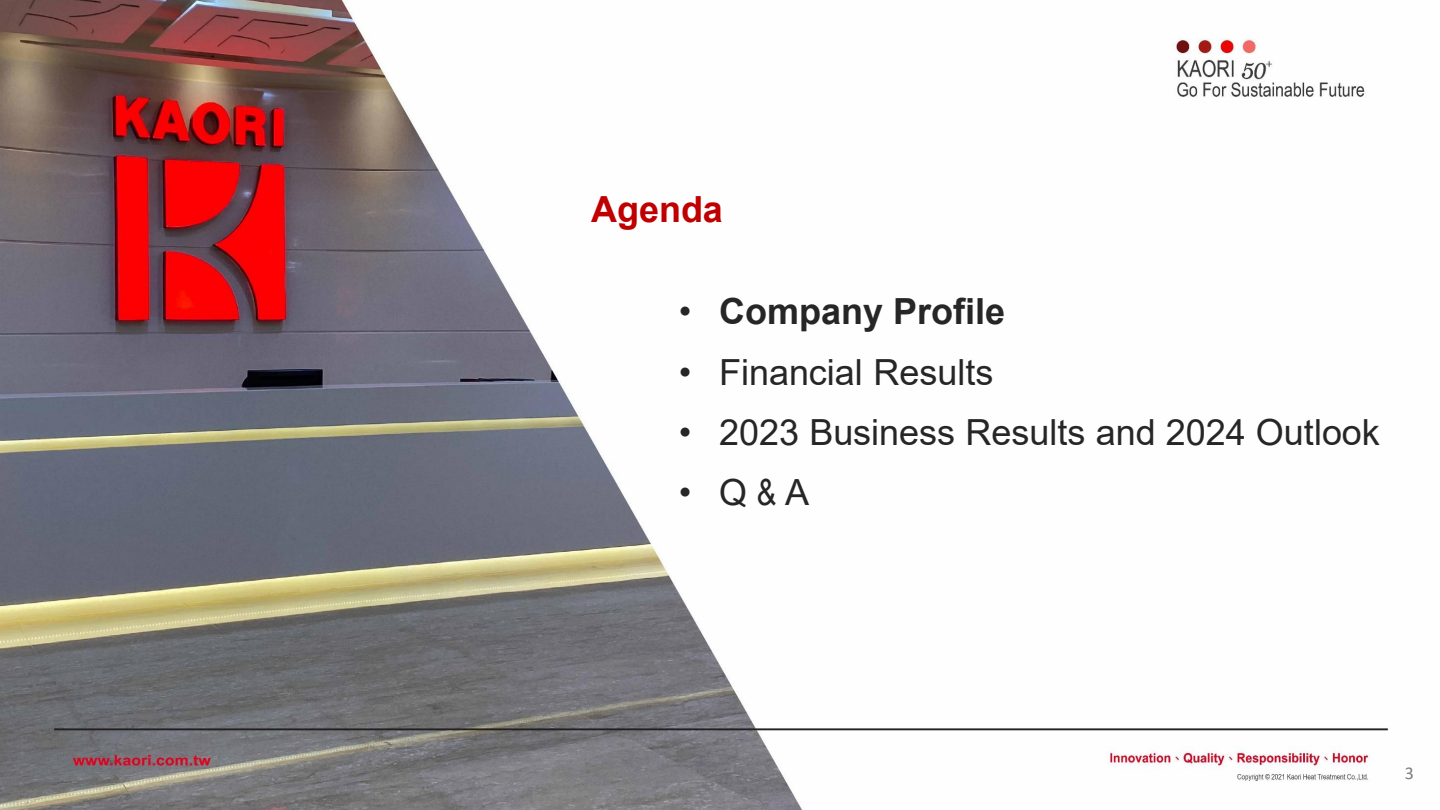
<style>
.page{position:relative;width:1440px;height:810px;background:#fff}
.page>*{position:absolute;margin:0;border:0;box-sizing:border-box;transform-origin:0 0}
.t1{font:36px "Arial";color:#262626}
.t2{font:700 36px "Arial";color:#262626}
.t3{font:700 36px "Arial";color:#c00000}
.t4{font:18px "Calibri";color:#7f7f7f}
.s1{font-weight:400}
.s2{font-family:"Arial Narrow"}
</style>
<div class="page">
<img style="left:0;top:0;width:1388px;height:810px">
<p class="t3" style="left:591px;top:184px;width:133px">Agenda</p>
<p class="t2" style="left:679px;top:286px;width:328px"><span class="s1">•</span> Company Profile</p>
<p class="t1" style="left:679px;top:347px;width:316px">• Financial Results</p>
<p class="t1" style="left:679px;top:408px;width:703px">• 2023 Business Results and 2024 Outlook</p>
<p class="t1" style="left:679px;top:468px;width:132px">• Q <span class="s2">&amp;</span> A</p>
<p class="t4" style="left:1405px;top:760px;width:11px">3</p>
</div>
